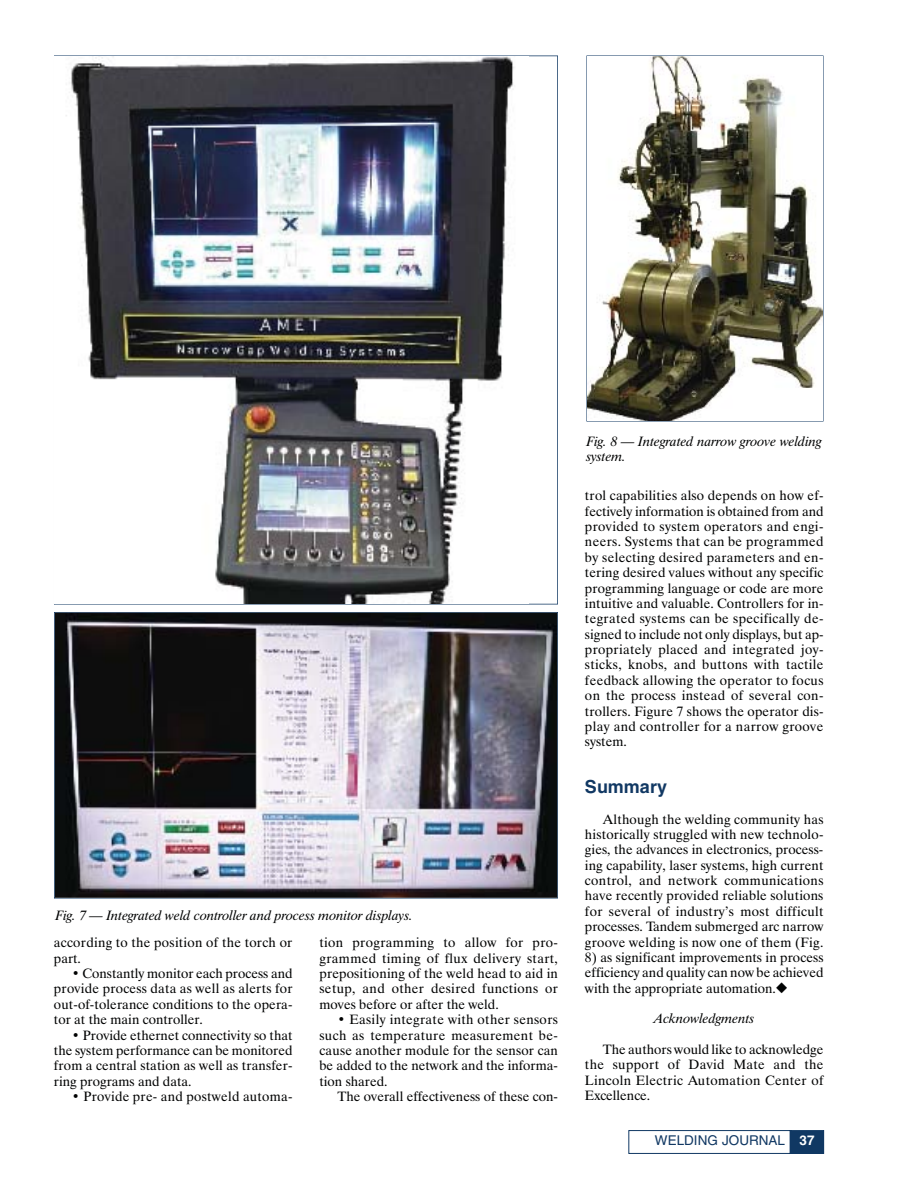
<style>
.page{position:relative;width:918px;height:1188px;background:#fff}
.page>*{position:absolute;margin:0;border:0;box-sizing:border-box;transform-origin:0 0}
.t1{font:700 18px "Helvetica";color:#113863}
.t2{font:13.5px/15.5px "Dutch 801 BT";letter-spacing:.005em;color:#010202;text-align:justify}
.t3{font:italic 13.5px/15px "Dutch 801 BT";color:#010202}
.t4{font:13.5px "Helvetica";color:#113863}
.s1{font-weight:700;color:#fff}
</style>
<div class="page">
<svg style="left:628px;top:1130px;width:196px;height:24px"></svg>
<svg style="left:54px;top:55px;width:504px;height:549px"></svg>
<img style="left:55px;top:56px;width:473px;height:548px">
<img style="left:55px;top:613px;width:500px;height:285px">
<img style="left:555px;top:613px;width:2px;height:285px">
<img style="left:587px;top:56px;width:235px;height:365px">
<p class="t3" style="left:55px;top:909px;width:359px">Fig. 7 — Integrated weld controller and process monitor displays.</p>
<p class="t2" style="left:54px;top:936px;width:240px">according to the position of the torch or part.</p>
<p class="t2" style="left:54px;top:967px;width:240px;text-indent:18px">• Constantly monitor each process and provide process data as well as alerts for out-of-tolerance conditions to the opera&shy;tor at the main controller.</p>
<p class="t2" style="left:54px;top:1029px;width:240px;text-indent:18px">• Provide ethernet connectivity so that the system performance can be monitored from a central station as well as transfer&shy;ring programs and data.</p>
<p class="t2" style="left:72px;top:1090px;width:222px">• Provide pre- and postweld automa-</p>
<p class="t2" style="left:319px;top:936px;width:240px">tion programming to allow for pro&shy;grammed timing of flux delivery start, prepositioning of the weld head to aid in setup, and other desired functions or moves before or after the weld.</p>
<p class="t2" style="left:319px;top:1013px;width:240px;text-indent:18px">• Easily integrate with other sensors such as temperature measurement be&shy;cause another module for the sensor can be added to the network and the informa&shy;tion shared.</p>
<p class="t2" style="left:337px;top:1090px;width:222px">The overall effectiveness of these con-</p>
<p class="t3" style="left:586px;top:435px;width:237px">Fig. 8 — Integrated narrow groove welding system.</p>
<p class="t2" style="left:585px;top:489px;width:240px">trol capabilities also depends on how ef&shy;fectively information is obtained from and provided to system operators and engi&shy;neers. Systems that can be programmed by selecting desired parameters and en&shy;tering desired values without any specific programming language or code are more intuitive and valuable. Controllers for in&shy;tegrated systems can be specifically de&shy;signed to include not only displays, but ap&shy;propriately placed and integrated joy&shy;sticks, knobs, and buttons with tactile feedback allowing the operator to focus on the process instead of several con&shy;trollers. Figure 7 shows the operator dis&shy;play and controller for a narrow groove system.</p>
<h1 class="t1" style="left:585px;top:780px;width:84px">Summary</h1>
<p class="t2" style="left:585px;top:813px;width:240px;text-indent:18px">Although the welding community has historically struggled with new technolo&shy;gies, the advances in electronics, process&shy;ing capability, laser systems, high current control, and network communications have recently provided reliable solutions for several of industry’s most difficult processes. Tandem submerged arc narrow groove welding is now one of them (Fig.</p>
<p class="t2" style="left:585px;top:951px;width:240px">8) as significant improvements in process efficiency and quality can now be achieved with the appropriate automation.◆</p>
<p class="t3" style="left:654px;top:1012px;width:102px">Acknowledgments</p>
<p class="t2" style="left:585px;top:1043px;width:240px;text-indent:18px">The authors would like to acknowledge the support of David Mate and the Lincoln Electric Automation Center of Excellence.</p>
<p class="t4" style="left:655px;top:1136px;width:161px">WELDING JOURNAL <span class="s1">37</span></p>
</div>
